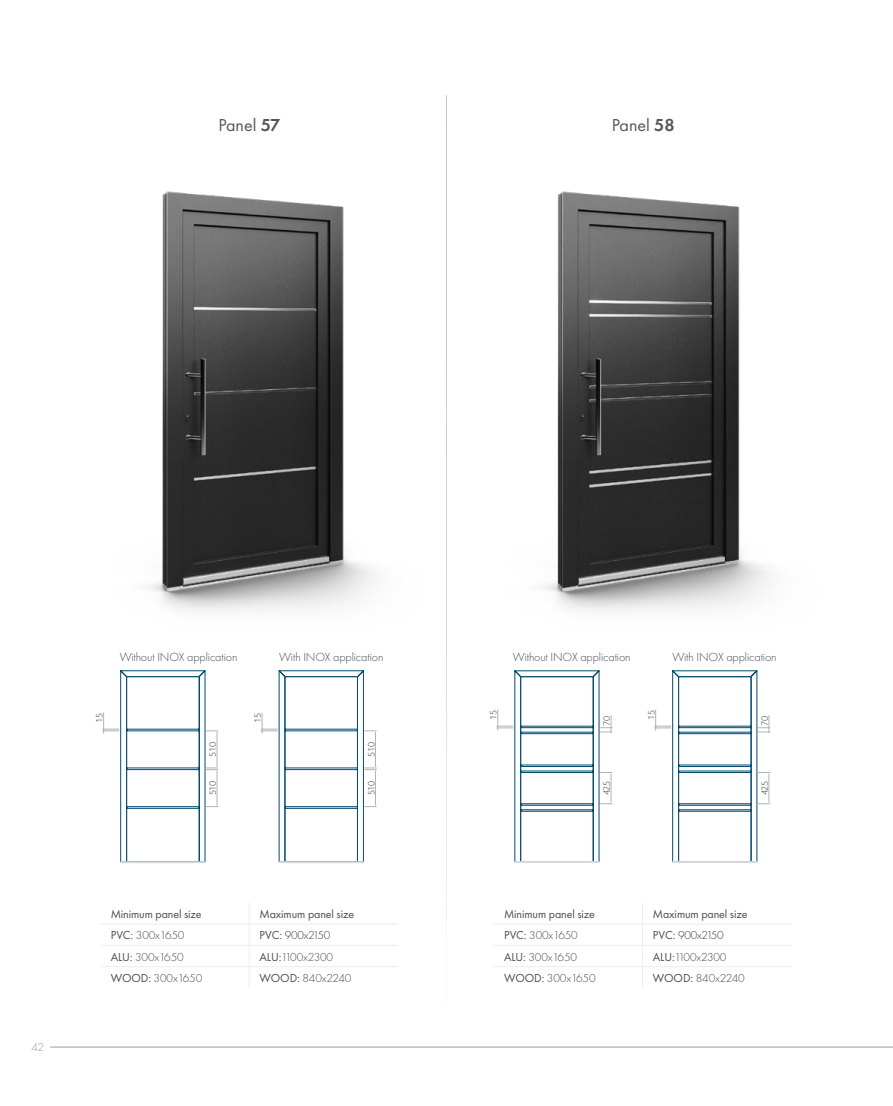
<style>
.page{position:relative;width:893px;height:1106px;background:#fff}
.page>*{position:absolute;margin:0;border:0;box-sizing:border-box;transform-origin:0 0}
.t1{font:18px "Futura PT";color:#575756}
.t2{font:300 12.3px "Futura PT";letter-spacing:-.01em;color:#474f53}
.t3{font:300 12px "Futura PT";letter-spacing:-.01em;color:#474f53}
.t4{font:12px "Futura PT";letter-spacing:-.01em;color:#474f53}
.t5{font:300 12px "Futura PT";letter-spacing:-.02em;color:#3c3c3b}
.t6{font:300 12px "Futura PT";color:#9d9d9c}
.t7{font:300 9.6px "Foco";letter-spacing:-.05em;color:#575756}
.s1{font-weight:600}
.s2{font-weight:400}
.s3{font-weight:400;color:#474f53}
</style>
<div class="page">
<hr style="left:50px;top:1046px;width:843px;height:1px;background:#9d9d9c">
<img style="left:148px;top:191px;width:226px;height:420px">
<img style="left:543px;top:191px;width:227px;height:420px">
<hr style="left:446px;top:95px;width:1px;height:921px;background:#c6c6c6">
<hr style="left:100px;top:923px;width:149px;height:1px;background:#ededed">
<hr style="left:249px;top:923px;width:149px;height:1px;background:#ededed">
<hr style="left:100px;top:945px;width:149px;height:1px;background:#ededed">
<hr style="left:249px;top:945px;width:149px;height:1px;background:#ededed">
<hr style="left:100px;top:966px;width:149px;height:1px;background:#ededed">
<hr style="left:249px;top:966px;width:149px;height:1px;background:#ededed">
<svg style="left:249px;top:903px;width:1px;height:84px"></svg>
<hr style="left:494px;top:923px;width:149px;height:1px;background:#ededed">
<hr style="left:643px;top:923px;width:148px;height:1px;background:#ededed">
<hr style="left:494px;top:945px;width:149px;height:1px;background:#ededed">
<hr style="left:643px;top:945px;width:148px;height:1px;background:#ededed">
<hr style="left:494px;top:966px;width:149px;height:1px;background:#ededed">
<hr style="left:643px;top:966px;width:148px;height:1px;background:#ededed">
<svg style="left:642px;top:903px;width:1px;height:84px"></svg>
<svg style="left:103px;top:670px;width:115px;height:192px"></svg>
<svg style="left:261px;top:670px;width:115px;height:192px"></svg>
<svg style="left:497px;top:670px;width:115px;height:192px"></svg>
<svg style="left:655px;top:670px;width:115px;height:192px"></svg>
<h1 class="t1" style="left:218px;top:114px;width:63px">Panel <span class="s1">57</span></h1>
<h1 class="t1" style="left:612px;top:114px;width:64px">Panel <span class="s1">58</span></h1>
<p class="t6" style="left:32px;top:1040px;width:14px">42</p>
<p class="t2" style="left:120px;top:649px;width:119px">Without INOX application</p>
<p class="t2" style="left:279px;top:649px;width:106px">With INOX application</p>
<p class="t2" style="left:513px;top:649px;width:119px">Without INOX application</p>
<p class="t2" style="left:672px;top:649px;width:106px">With INOX application</p>
<p class="t7" style="left:93px;top:723px;width:11px;rotate:-90deg">15</p>
<p class="t7" style="left:206px;top:756px;width:16px;rotate:-90deg">510</p>
<p class="t7" style="left:206px;top:795px;width:16px;rotate:-90deg">510</p>
<p class="t7" style="left:251px;top:723px;width:11px;rotate:-90deg">15</p>
<p class="t7" style="left:365px;top:756px;width:16px;rotate:-90deg">510</p>
<p class="t7" style="left:365px;top:795px;width:16px;rotate:-90deg">510</p>
<p class="t7" style="left:487px;top:720px;width:11px;rotate:-90deg">15</p>
<p class="t7" style="left:600px;top:725px;width:11px;rotate:-90deg">70</p>
<p class="t7" style="left:600px;top:795px;width:16px;rotate:-90deg">425</p>
<p class="t7" style="left:645px;top:720px;width:11px;rotate:-90deg">15</p>
<p class="t7" style="left:758px;top:725px;width:11px;rotate:-90deg">70</p>
<p class="t7" style="left:758px;top:795px;width:16px;rotate:-90deg">425</p>
<p class="t4" style="left:111px;top:906px;width:92px">Minimum panel size</p>
<p class="t4" style="left:259px;top:906px;width:96px">Maximum panel size</p>
<p class="t3" style="left:111px;top:928px;width:75px"><span class="s2">PVC:</span> 300x1650</p>
<p class="t5" style="left:259px;top:928px;width:72px"><span class="s3">PVC:</span> 900x2150</p>
<p class="t3" style="left:111px;top:949px;width:75px"><span class="s2">ALU:</span> 300x1650</p>
<p class="t3" style="left:259px;top:949px;width:75px"><span class="s2">ALU:</span>1100x2300</p>
<p class="t3" style="left:111px;top:971px;width:93px"><span class="s2">WOOD:</span> 300x1650</p>
<p class="t3" style="left:259px;top:971px;width:93px"><span class="s2">WOOD:</span> 840x2240</p>
<p class="t4" style="left:504px;top:906px;width:92px">Minimum panel size</p>
<p class="t4" style="left:653px;top:906px;width:96px">Maximum panel size</p>
<p class="t3" style="left:504px;top:928px;width:75px"><span class="s2">PVC:</span> 300x1650</p>
<p class="t5" style="left:653px;top:928px;width:72px"><span class="s3">PVC:</span> 900x2150</p>
<p class="t3" style="left:504px;top:949px;width:75px"><span class="s2">ALU:</span> 300x1650</p>
<p class="t3" style="left:653px;top:949px;width:75px"><span class="s2">ALU:</span>1100x2300</p>
<p class="t3" style="left:504px;top:971px;width:93px"><span class="s2">WOOD:</span> 300x1650</p>
<p class="t3" style="left:653px;top:971px;width:93px"><span class="s2">WOOD:</span> 840x2240</p>
</div>
